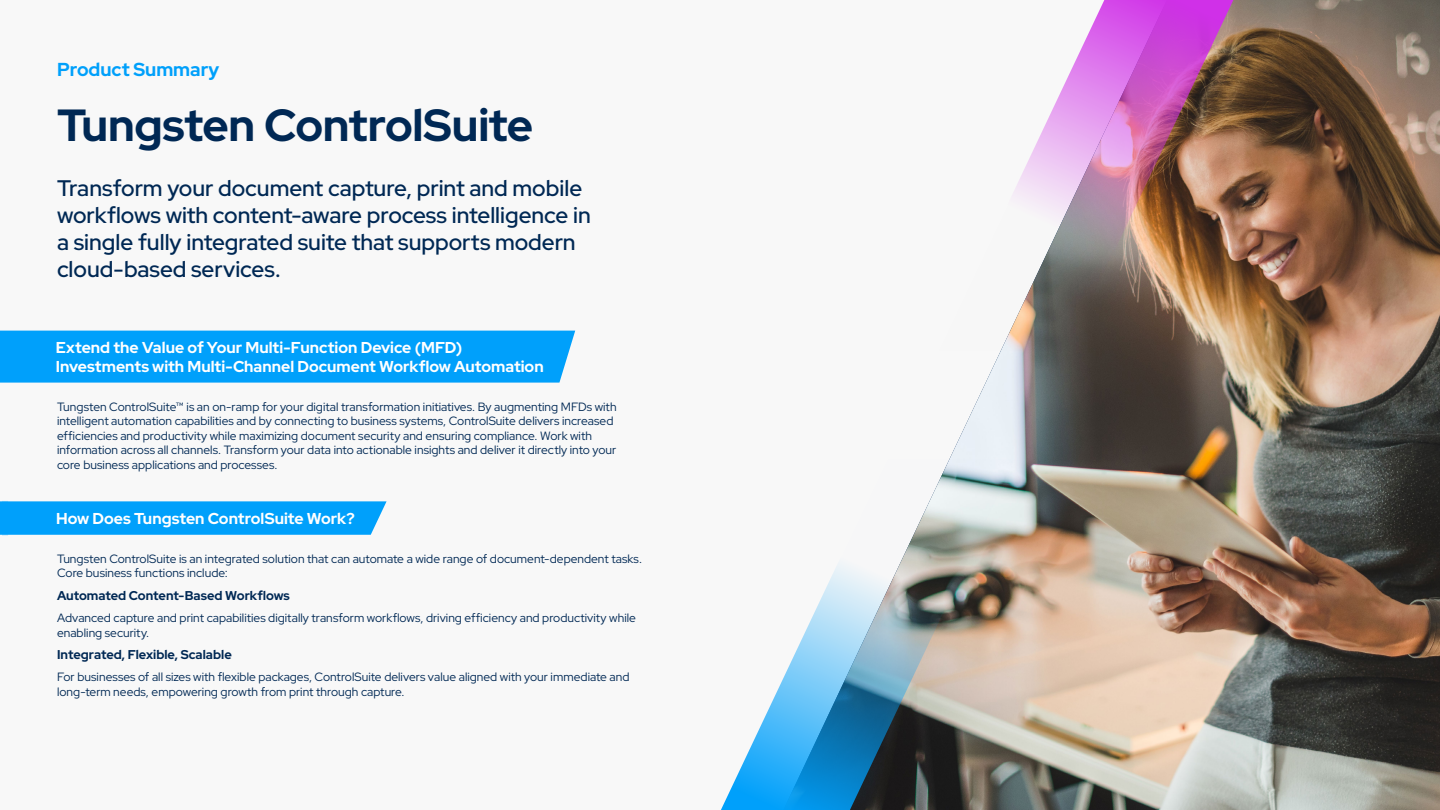
<style>
.page{position:relative;width:1440px;height:810px;background:#f8f8f8}
.page>*{position:absolute;margin:0;border:0;box-sizing:border-box;transform-origin:0 0}
.t1{font:700 45px "Red Hat Display";letter-spacing:-.01em;color:#002854}
.t2{font:500 22.5px/27px "Red Hat Display";color:#002854}
.t3{font:700 18.75px "Red Hat Display";color:#00a0fb}
.t4{font:700 15.75px/18.9px "Red Hat Display";color:#fff}
.t5{font:700 12.75px "Red Hat Display";color:#002854}
.t6{font:12px/14.4px "Red Hat Display";color:#002854}
</style>
<div class="page">
<img style="left:949px;top:0;width:491px;height:810px">
<div style="left:0;top:331px;width:575px;height:52px;background:#00a0fb"></div>
<img style="left:721px;top:459px;width:295px;height:351px">
<img style="left:949px;top:0;width:284px;height:351px">
<svg style="left:0;top:501px;width:387px;height:34px;background:#09a3fa"></svg>
<h3 class="t3" style="left:57px;top:57px;width:164px">Product Summary</h3>
<h1 class="t1" style="left:57px;top:96px;width:478px">Tungsten ControlSuite</h1>
<h2 class="t2" style="left:57px;top:174px;width:535px">Transform your document capture, print and mobile workflows with content-aware process intelligence in a single fully integrated suite that supports modern cloud-based services.</h2>
<h3 class="t4" style="left:56px;top:338px;width:489px">Extend the Value of Your Multi-Function Device (MFD)<br>Investments with Multi-Channel Document Workflow Automation</h3>
<p class="t6" style="left:57px;top:399px;width:561px">Tungsten ControlSuite™ is an on-ramp for your digital transformation initiatives. By augmenting MFDs with intelligent automation capabilities and by connecting to business systems, ControlSuite delivers increased efficiencies and productivity while maximizing document security and ensuring compliance. Work with information across all channels. Transform your data into actionable insights and deliver it directly into your core business applications and processes.</p>
<h3 class="t4" style="left:56px;top:508px;width:300px">How Does Tungsten ControlSuite Work?</h3>
<p class="t6" style="left:57px;top:551px;width:586px">Tungsten ControlSuite is an integrated solution that can automate a wide range of document-dependent tasks.<br>Core business functions include:</p>
<p class="t5" style="left:57px;top:587px;width:234px">Automated Content-Based Workflows</p>
<p class="t6" style="left:57px;top:611px;width:580px">Advanced capture and print capabilities digitally transform workflows, driving efficiency and productivity while enabling security.</p>
<p class="t5" style="left:57px;top:647px;width:176px">Integrated, Flexible, Scalable</p>
<p class="t6" style="left:57px;top:670px;width:574px">For businesses of all sizes with flexible packages, ControlSuite delivers value aligned with your immediate and long-term needs, empowering growth from print through capture.</p>
</div>
